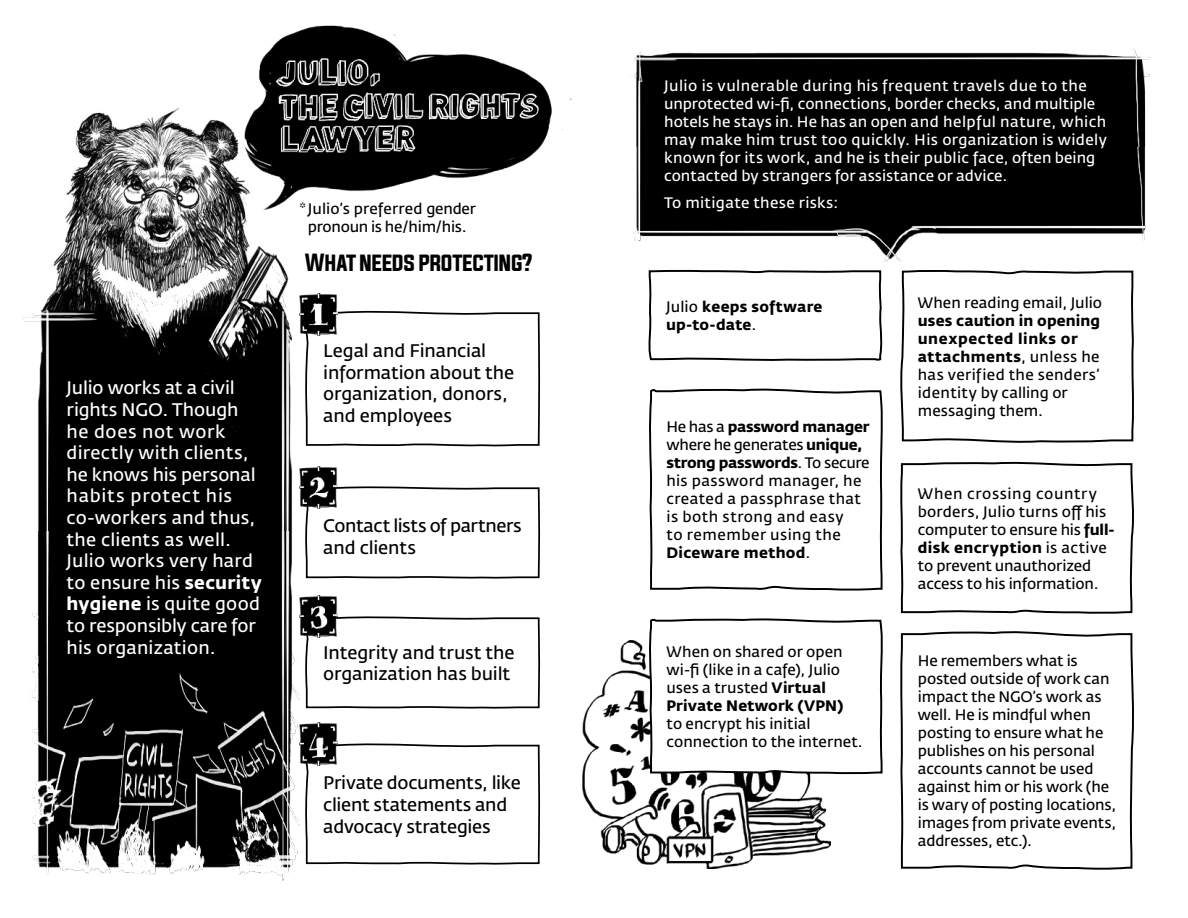
<style>
.page{position:relative;width:1188px;height:918px;background:#fff}
.page>*{position:absolute;margin:0;border:0;box-sizing:border-box;transform-origin:0 0}
.t1{font:21px "Evogria";letter-spacing:-.045em;color:#000}
.t2{font:18px/21.6px "Fedra Sans Std";letter-spacing:.01em;color:#fff}
.t3{font:18px/21.6px "Fedra Sans Std";letter-spacing:-.01em;color:#000}
.t4{font:15px/18px "Fedra Sans Std";color:#000}
.t5{font:15px/18px "Fedra Sans Std";letter-spacing:.02em;color:#fff}
.t6{font:15px/18px "Fedra Sans Std";letter-spacing:.025em;color:#000}
.t7{font:15px/18px "Fedra Sans Std";letter-spacing:.02em;color:#000}
.t8{font:700 15px/18px "Fedra Sans Std";letter-spacing:.02em;color:#000}
.s1{font-weight:700}
.s2{font-weight:400}
</style>
<div class="page">
<img style="left:582px;top:640px;width:248px;height:229px">
<img style="left:633px;top:147px;width:513px;height:114px">
<img style="left:634px;top:49px;width:515px;height:98px">
<svg style="left:648px;top:269px;width:235px;height:92px"></svg>
<svg style="left:649px;top:388px;width:234px;height:203px"></svg>
<svg style="left:648px;top:618px;width:235px;height:157px"></svg>
<svg style="left:900px;top:270px;width:234px;height:173px"></svg>
<svg style="left:900px;top:461px;width:234px;height:153px"></svg>
<svg style="left:900px;top:631px;width:234px;height:239px"></svg>
<img style="left:257px;top:25px;width:315px;height:166px">
<img style="left:23px;top:109px;width:276px;height:422px">
<img style="left:32px;top:531px;width:267px;height:350px">
<svg style="left:305px;top:310px;width:236px;height:137px"></svg>
<svg style="left:305px;top:486px;width:236px;height:93px"></svg>
<svg style="left:305px;top:616px;width:236px;height:93px"></svg>
<svg style="left:305px;top:743px;width:236px;height:122px"></svg>
<img style="left:299px;top:293px;width:39px;height:43px">
<img style="left:299px;top:466px;width:39px;height:43px">
<img style="left:299px;top:595px;width:39px;height:43px">
<img style="left:299px;top:723px;width:39px;height:42px">
<div style="left:334px;top:45px;width:14px;height:15px;background:#000"></div>
<p class="t2" style="left:67px;top:379px;width:197px">Julio works at a civil rights NGO. Though he does not work directly with clients, he knows his personal habits protect his co-workers and thus, the clients as well.<br>Julio works very hard to ensure his <span class="s1">security hygiene</span> is quite good to responsibly care for his organization.</p>
<p class="t4" style="left:299px;top:201px;width:178px;text-align:center">*Julio’s preferred gender pronoun is he/him/his.</p>
<h1 class="t1" style="left:305px;top:252px;width:229px">WHAT NEEDS PROTECTING?</h1>
<p class="t3" style="left:323px;top:341px;width:192px">Legal and Financial information about the organization, donors, and employees</p>
<p class="t3" style="left:323px;top:516px;width:200px">Contact lists of partners and clients</p>
<p class="t3" style="left:323px;top:643px;width:193px">Integrity and trust the organization has built</p>
<p class="t3" style="left:323px;top:774px;width:199px">Private documents, like client statements and advocacy strategies</p>
<p class="t5" style="left:664px;top:78px;width:444px">Julio is vulnerable during his frequent travels due to the unprotected wi-fi, connections, border checks, and multiple hotels he stays in. He has an open and helpful nature, which may make him trust too quickly. His organization is widely known for its work, and he is their public face, often being contacted by strangers for assistance or advice.</p>
<p class="t5" style="left:664px;top:195px;width:176px">To mitigate these risks:</p>
<p class="t8" style="left:666px;top:299px;width:158px"><span class="s2">Julio</span> keeps software up-to-date<span class="s2">.</span></p>
<p class="t6" style="left:667px;top:419px;width:205px">He has a <span class="s1">password manager </span>where he generates <span class="s1">unique, strong passwords</span>. To secure his password manager, he created a passphrase that is both strong and easy<br>to remember using the<br><span class="s1">Diceware method</span>.</p>
<p class="t4" style="left:667px;top:644px;width:178px">When on shared or open wi-fi (like in a cafe), Julio uses a trusted <span class="s1">Virtual<br>Private Network (VPN)</span></p>
<p class="t4" style="left:667px;top:716px;width:198px">to encrypt his initial connection to the internet.</p>
<p class="t4" style="left:918px;top:295px;width:186px">When reading email, Julio</p>
<p class="t7" style="left:918px;top:313px;width:184px"><span class="s1">uses caution in opening unexpected links or attachments</span>, unless he has verified the senders’ identity by calling or messaging them.</p>
<p class="t4" style="left:918px;top:485px;width:198px">When crossing country borders, Julio turns off his computer to ensure his <span class="s1">full&shy;disk encryption</span> is active to prevent unauthorized access to his information.</p>
<p class="t4" style="left:918px;top:653px;width:200px">He remembers what is posted outside of work can impact the NGO’s work as well. He is mindful when posting to ensure what he publishes on his personal accounts cannot be used against him or his work (he is wary of posting locations, images from private events, addresses, etc.).</p>
</div>
